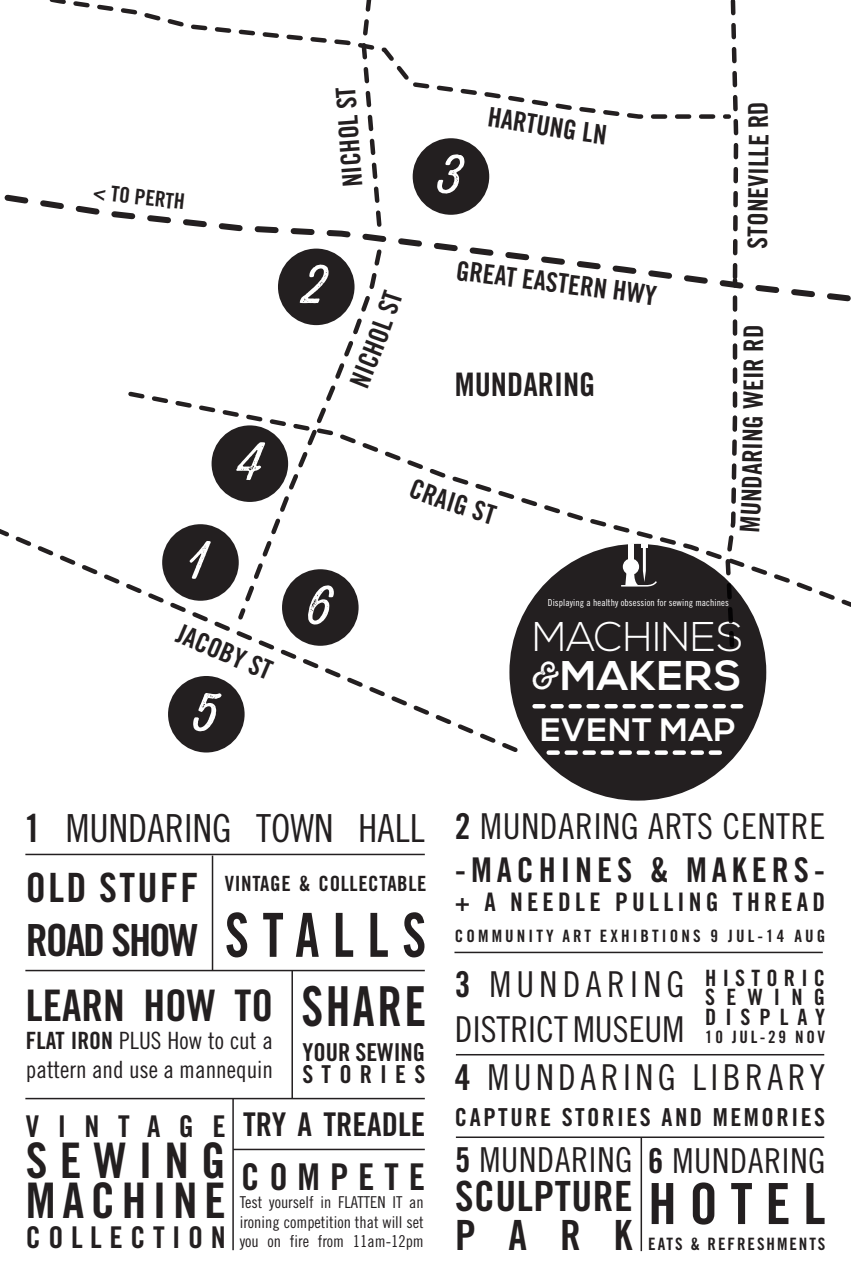
<style>
.page{position:relative;width:851px;height:1276px;background:#fff}
.page>*{position:absolute;margin:0;border:0;box-sizing:border-box;transform-origin:0 0}
.t1{font:60.9px "Trade Gothic Bold Cond Twenty";letter-spacing:.245em;color:#231f20;scale:.89 1}
.t2{font:56.7px "Trade Gothic Bold Cond Twenty";letter-spacing:.225em;color:#231f20}
.t3{font:55.2px "Trade Gothic Bold Cond Twenty";letter-spacing:.05em;color:#231f20;scale:.89 1}
.t4{font:52.5px "Thirsty Rough Lt One";color:#fff}
.t5{font:48.9px/40.8px "Trade Gothic Bold Cond Twenty";letter-spacing:.135em;color:#231f20}
.t6{font:44.4px "Trade Gothic Bold Cond Twenty";letter-spacing:-.05em;color:#231f20}
.t7{font:43.5px "Trade Gothic Bold Cond Twenty";color:#231f20}
.t8{font:41.7px/38.7px "Trade Gothic Bold Cond Twenty";letter-spacing:.01em;color:#231f20}
.t9{font:300 41.4px/38.4px "Nexa";color:#fff}
.t10{font:40.5px "Trade Gothic Bold Cond Twenty";letter-spacing:.06em;color:#231f20}
.t11{font:38.7px "Trade Gothic Cond Eighteen";color:#231f20}
.t12{font:36.9px "Trade Gothic Bold Cond Twenty";letter-spacing:.265em;color:#231f20}
.t13{font:35.7px/45px "Trade Gothic Cond Eighteen";color:#231f20}
.t14{font:35.7px "Trade Gothic Cond Eighteen";letter-spacing:.02em;color:#231f20}
.t15{font:35.7px "Trade Gothic Cond Eighteen";letter-spacing:.125em;color:#231f20}
.t16{font:34.5px "Trade Gothic Cond Eighteen";letter-spacing:.02em;color:#231f20}
.t17{font:34.2px "Trade Gothic Bold Cond Twenty";letter-spacing:.145em;color:#231f20}
.t18{font:32.7px "Trade Gothic Bold Cond Twenty";color:#231f20}
.t19{font:32.4px "Trade Gothic Bold Cond Twenty";color:#231f20}
.t20{font:700 32.4px "Nexa";letter-spacing:.02em;color:#fff}
.t21{font:30px "Trade Gothic Bold Cond Twenty";letter-spacing:.255em;color:#231f20}
.t22{font:30px "Trade Gothic Bold Cond Twenty";letter-spacing:.615em;color:#231f20}
.t23{font:27px "Trade Gothic Bold Cond Twenty";color:#231f20}
.t24{font:25.5px "Trade Gothic Bold Cond Twenty";letter-spacing:.165em;color:#231f20}
.t25{font:24.6px "Trade Gothic Bold Cond Twenty";letter-spacing:.1em;color:#231f20}
.t26{font:24.6px/22.5px "Trade Gothic Bold Cond Twenty";color:#231f20}
.t27{font:23.7px/29.1px "Trade Gothic Cond Eighteen";color:#231f20}
.t28{font:22.5px/19.5px "Trade Gothic Bold Cond Twenty";letter-spacing:.395em;color:#231f20;text-align:justify}
.t29{font:21.6px "Trade Gothic Bold Cond Twenty";color:#231f20}
.t30{font:21px "Trade Gothic Bold Cond Twenty";letter-spacing:.03em;color:#231f20}
.t31{font:17.1px "Trade Gothic Bold Cond Twenty";letter-spacing:.18em;color:#231f20}
.t32{font:17.1px "Trade Gothic Bold Cond Twenty";letter-spacing:.115em;color:#231f20}
.t33{font:17.1px "Trade Gothic Bold Cond Twenty";letter-spacing:.155em;color:#231f20}
.t34{font:16.2px/19.5px "Trade Gothic Cond Eighteen";color:#231f20;text-align:justify}
.t35{font:9.6px "Trade Gothic Cond Eighteen";letter-spacing:.01em;color:#fff}
.s1{font-family:"Thirsty Rough Lt One";font-weight:400;font-size:36px}
.s2{font-weight:700}
.s3{font-family:"Trade Gothic Bold Cond Twenty"}
</style>
<div class="page">
<div style="left:412px;top:138px;width:77px;height:77px;background:#231f20;border-radius:50%"></div>
<svg style="left:0;top:529px;width:527px;height:224px"></svg>
<svg style="left:233px;top:312px;width:151px;height:323px"></svg>
<svg style="left:125px;top:389px;width:725px;height:230px"></svg>
<svg style="left:368px;top:122px;width:10px;height:57px"></svg>
<svg style="left:49px;top:0;width:667px;height:122px"></svg>
<svg style="left:4px;top:185px;width:846px;height:127px"></svg>
<div style="left:509px;top:544px;width:257px;height:256px;background:#231f20;border-radius:50%"></div>
<svg style="left:534px;top:704px;width:207px;height:4px"></svg>
<svg style="left:548px;top:750px;width:174px;height:5px"></svg>
<svg style="left:619px;top:543px;width:39px;height:44px"></svg>
<hr style="left:291px;top:970px;width:2px;height:128px;background:#231f20">
<hr style="left:25px;top:969px;width:400px;height:2px;background:#231f20">
<hr style="left:233px;top:1148px;width:192px;height:2px;background:#231f20">
<hr style="left:25px;top:1097px;width:400px;height:2px;background:#231f20">
<hr style="left:212px;top:855px;width:1px;height:115px;background:#231f20">
<hr style="left:232px;top:1098px;width:2px;height:152px;background:#231f20">
<hr style="left:25px;top:853px;width:400px;height:2px;background:#231f20">
<hr style="left:454px;top:951px;width:368px;height:2px;background:#231f20">
<hr style="left:640px;top:1138px;width:2px;height:113px;background:#231f20">
<hr style="left:456px;top:1054px;width:368px;height:1px;background:#231f20">
<hr style="left:456px;top:1136px;width:368px;height:2px;background:#231f20">
<div style="left:211px;top:425px;width:77px;height:77px;background:#231f20;border-radius:50%"></div>
<svg style="left:367px;top:289px;width:36px;height:54px"></svg>
<svg style="left:409px;top:478px;width:29px;height:27px"></svg>
<svg style="left:723px;top:0;width:45px;height:650px"></svg>
<svg style="left:488px;top:107px;width:13px;height:15px"></svg>
<svg style="left:625px;top:282px;width:32px;height:23px"></svg>
<svg style="left:93px;top:188px;width:12px;height:13px"></svg>
<p class="t29" style="left:112px;top:181px;width:76px;rotate:6deg">TO PERTH</p>
<p class="t4" style="left:188px;top:522px;width:21px">1</p>
<p class="t4" style="left:238px;top:424px;width:28px">4</p>
<p class="t23" style="left:184px;top:617px;width:102px;rotate:23deg">JACOBY ST</p>
<p class="t4" style="left:194px;top:674px;width:27px">5</p>
<p class="t23" style="left:336px;top:188px;width:102px;rotate:-94deg">NICHOL ST</p>
<p class="t4" style="left:304px;top:247px;width:24px">2</p>
<p class="t23" style="left:343px;top:380px;width:50px;rotate:-68deg">NICH</p>
<p class="t4" style="left:308px;top:567px;width:26px">6</p>
<p class="t4" style="left:439px;top:137px;width:26px">3</p>
<p class="t23" style="left:504px;top:103px;width:78px;rotate:9deg">ARTUNG</p>
<p class="t23" style="left:458px;top:254px;width:173px;rotate:7deg">GREAT EASTERN H</p>
<p class="t19" style="left:455px;top:364px;width:142px">MUNDARING</p>
<p class="t23" style="left:441px;top:481px;width:63px;rotate:17deg">AIG ST</p>
<p class="t23" style="left:740px;top:248px;width:116px;rotate:-89deg">STONEVILLE</p>
<p class="t23" style="left:737px;top:391px;width:68px;rotate:-90deg">EIR RD</p>
<p class="t23" style="left:735px;top:502px;width:113px;rotate:-89deg">NDARING W</p>
<p class="t35" style="left:547px;top:597px;width:182px">Displaying a healthy obsession for sewing machines</p>
<h3 class="t9" style="left:532px;top:620px;width:212px">MACHINES <span class="s1">&amp;</span><span class="s2">MAKERS</span></h3>
<h3 class="t20" style="left:540px;top:711px;width:197px">EVENT MAP</h3>
<p class="t11" style="left:24px;top:805px;width:402px"><span class="s3">1</span> MUNDARING TOWN HALL</p>
<p class="t14" style="left:455px;top:805px;width:372px"><span class="s3">2</span> MUNDARING ARTS CENTRE</p>
<p class="t10" style="left:26px;top:863px;width:174px">OLD STUFF</p>
<p class="t6" style="left:26px;top:913px;width:174px">ROAD SHOW</p>
<p class="t30" style="left:225px;top:871px;width:203px">VINTAGE &amp; COLLECTABLE</p>
<p class="t1" style="left:225px;top:898px;width:228px">STALLS</p>
<p class="t3" style="left:301px;top:972px;width:142px">SHARE</p>
<p class="t27" style="left:26px;top:1025px;width:249px"><span class="s3">FLAT IRON</span> PLUS How to cut a pattern and use a mannequin</p>
<p class="t7" style="left:26px;top:979px;width:249px">LEARN HOW TO</p>
<p class="t26" style="left:302px;top:1040px;width:124px">YOUR SEWING<br>STORIES</p>
<p class="t22" style="left:26px;top:1107px;width:201px">VINTAGE</p>
<p class="t5" style="left:26px;top:1139px;width:201px">SEWING<br>MACHINE</p>
<p class="t21" style="left:26px;top:1219px;width:201px">COLLECTION</p>
<p class="t18" style="left:243px;top:1105px;width:183px">TRY A TREADLE</p>
<p class="t12" style="left:241px;top:1154px;width:185px">COMPETE</p>
<p class="t34" style="left:240px;top:1192px;width:185px">Test yourself in FLATTEN IT an ironing competition that will set you on fire from 11am-12pm</p>
<p class="t17" style="left:455px;top:849px;width:371px">-MACHINES &amp; MAKERS-</p>
<p class="t24" style="left:455px;top:886px;width:372px">+ A NEEDLE PULLING THREAD</p>
<p class="t31" style="left:455px;top:925px;width:372px">COMMUNITY ART EXHIBTIONS 9 JUL-14 AUG</p>
<p class="t13" style="left:455px;top:961px;width:231px"><span class="s3">3</span> MUNDARING<br>DISTRICTMUSEUM</p>
<p class="t28" style="left:705px;top:968px;width:121px">HISTORIC SEWING DISPLAY</p>
<p class="t33" style="left:705px;top:1026px;width:121px">10 JUL-29 NOV</p>
<p class="t15" style="left:455px;top:1056px;width:372px"><span class="s3">4</span> MUNDARING LIBRARY</p>
<p class="t25" style="left:455px;top:1102px;width:372px">CAPTURE STORIES AND MEMORIES</p>
<p class="t16" style="left:455px;top:1139px;width:179px"><span class="s3">5</span> MUNDARING</p>
<p class="t8" style="left:455px;top:1176px;width:179px">SCULPTURE<br>PARK</p>
<p class="t16" style="left:648px;top:1140px;width:179px"><span class="s3">6</span> MUNDARING</p>
<p class="t2" style="left:648px;top:1169px;width:179px">HOTEL</p>
<p class="t32" style="left:648px;top:1233px;width:179px">EATS &amp; REFRESHMENTS</p>
</div>
